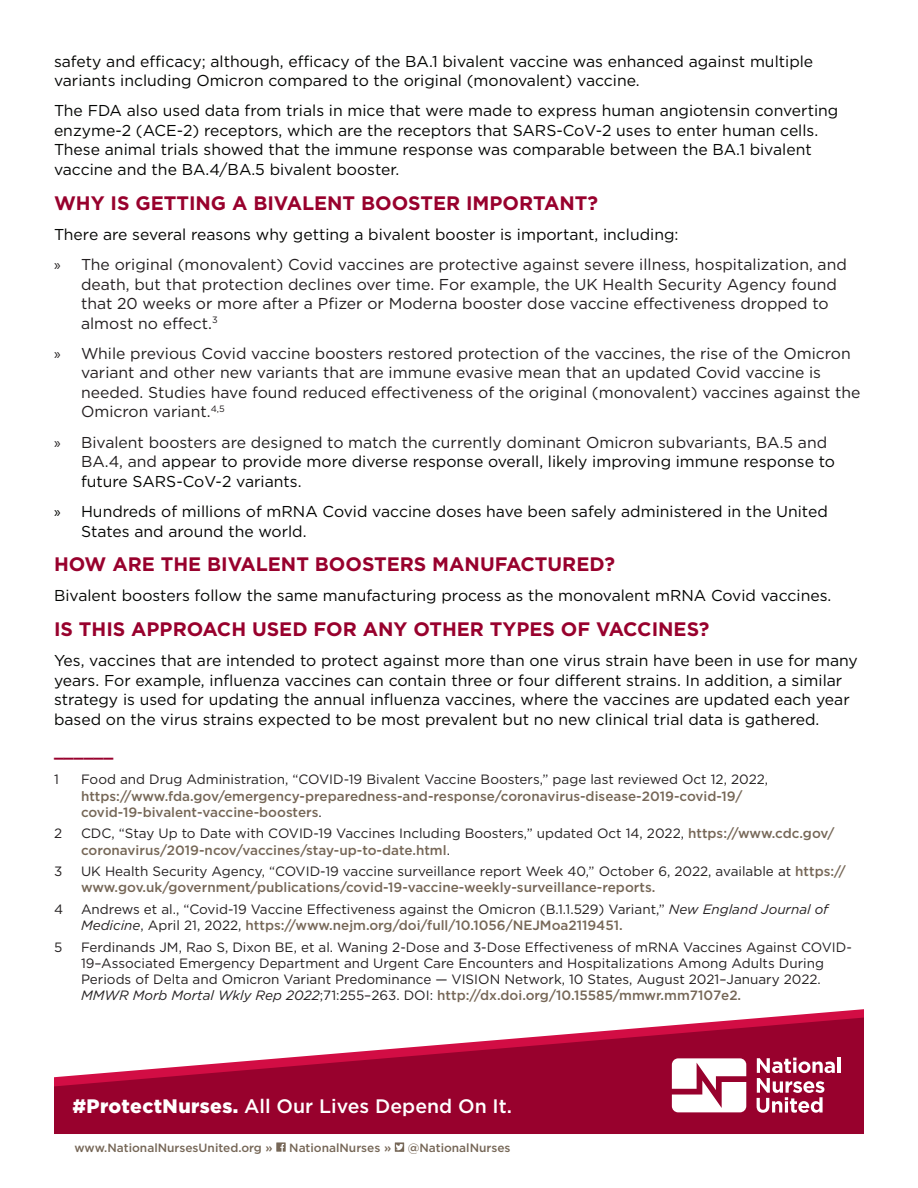
<style>
.page{position:relative;width:918px;height:1188px;background:#fff}
.page>*{position:absolute;margin:0;border:0;box-sizing:border-box;transform-origin:0 0}
.headers{font:700 19.5px "Gotham";color:#98012d}
.t1{font:500 19.5px "Gotham";color:#fff}
.headers-2{font:700 16.5px "Gotham";color:#98012d}
.t2{font:15.75px/19.5px "Gotham";color:#040503}
.t3{font:15.75px/19.5px "Gotham";color:#231f20}
.t4{font:13.5px/16.2px "Gotham";color:#231f20}
.t5{font:500 13.5px/16.2px "Gotham";color:#766757}
.t6{font:500 11.85px "Gotham";color:#766757}
.s1{font-family:"Myriad Pro"}
.s2{font-family:"Myriad Pro";color:#231f20}
.s3{color:#231f20}
.s4{font-weight:400;color:#231f20}
.s5{font-weight:500;color:#766757}
.s6{font-style:italic}
.s7{font-weight:900}
</style>
<div class="page">
<div style="left:54px;top:1086px;width:810px;height:48px;background:#98012d"></div>
<svg style="left:54px;top:1009px;width:810px;height:77px"></svg>
<hr style="left:837px;top:1058px;width:4px;height:15px;background:#fff">
<svg style="left:757px;top:1058px;width:78px;height:55px"></svg>
<svg style="left:672px;top:1058px;width:74px;height:54px"></svg>
<svg style="left:276px;top:1142px;width:10px;height:10px"></svg>
<svg style="left:395px;top:1142px;width:9px;height:10px"></svg>
<p class="t2" style="left:54px;top:51px;width:761px">safety and efficacy; although, efficacy of the BA.1 bivalent vaccine was enhanced against multiple variants including Omicron compared to the original (monovalent) vaccine.</p>
<p class="t2" style="left:54px;top:101px;width:786px">The FDA also used data from trials in mice that were made to express human angiotensin converting enzyme-2 (ACE-2) receptors, which are the receptors that SARS-CoV-2 uses to enter human cells.<br>These animal trials showed that the immune response was comparable between the BA.1 bivalent vaccine and the BA.4/BA.5 bivalent booster.</p>
<p class="headers" style="left:54px;top:190px;width:546px">WHY IS GETTING A BIVALENT BOOSTER IMPORTANT?</p>
<p class="t2" style="left:54px;top:224px;width:626px">There are several reasons why getting a bivalent booster is important, including:</p>
<p class="t3" style="left:81px;top:254px;width:767px;text-indent:-27px"><span class="s1">»</span> The original (monovalent) Covid vaccines are protective against severe illness, hospitalization, and death, but that protection declines over time. For example, the UK Health Security Agency found that 20 weeks or more after a Pfizer or Moderna booster dose vaccine effectiveness dropped to almost no effect.<sup>3</sup></p>
<p class="t3" style="left:81px;top:343px;width:781px;text-indent:-27px"><span class="s1">»</span> While previous Covid vaccine boosters restored protection of the vaccines, the rise of the Omicron variant and other new variants that are immune evasive mean that an updated Covid vaccine is needed. Studies have found reduced effectiveness of the original (monovalent) vaccines against the Omicron variant.<sup>4,5</sup></p>
<p class="t2" style="left:81px;top:432px;width:756px;text-indent:-27px"><span class="s2">»</span> <span class="s3">Bivalent boosters are designed to match the currently dominant Omicron subvariants, BA.5 and<br>BA.4, and</span> appear to provide more diverse response overall, likely improving immune response to future SARS-CoV-2 variants.</p>
<p class="t2" style="left:81px;top:501px;width:748px;text-indent:-27px"><span class="s1">»</span> Hundreds of millions of mRNA Covid vaccine doses have been safely administered in the United<br>States and around the world.</p>
<p class="headers" style="left:54px;top:551px;width:562px">HOW ARE THE BIVALENT BOOSTERS MANUFACTURED?</p>
<p class="t2" style="left:54px;top:586px;width:779px">Bivalent boosters follow the same manufacturing process as the monovalent mRNA Covid vaccines.</p>
<p class="headers" style="left:54px;top:616px;width:657px">IS THIS APPROACH USED FOR ANY OTHER TYPES OF VACCINES?</p>
<p class="t2" style="left:54px;top:651px;width:805px">Yes, vaccines that are intended to protect against more than one virus strain have been in use for many years. For example, influenza vaccines can contain three or four different strains. In addition, a similar strategy is used for updating the annual influenza vaccines, where the vaccines are updated each year based on the virus strains expected to be most prevalent but no new clinical trial data is gathered.</p>
<p class="headers-2" style="left:54px;top:741px;width:61px">______</p>
<p class="t4" style="left:54px;top:771px;width:6px">1</p>
<p class="t5" style="left:81px;top:771px;width:689px"><span class="s4">Food and Drug Administration, “COVID-19 Bivalent Vaccine Boosters,” page last reviewed Oct 12, 2022, </span>https://www.fda.gov/emergency-preparedness-and-response/coronavirus-disease-2019-covid-19/ covid-19-bivalent-vaccine-boosters<span class="s4">.</span></p>
<p class="t4" style="left:54px;top:825px;width:10px">2</p>
<p class="t4" style="left:81px;top:825px;width:755px">CDC, “Stay Up to Date with COVID-19 Vaccines Including Boosters,” updated Oct 14, 2022, <span class="s5">https://www.cdc.gov/ coronavirus/2019-ncov/vaccines/stay-up-to-date.html</span>.</p>
<p class="t4" style="left:54px;top:863px;width:10px">3</p>
<p class="t4" style="left:81px;top:863px;width:766px">UK Health Security Agency, “COVID-19 vaccine surveillance report Week 40,” October 6, 2022, available at <span class="s5">https:// www.gov.uk/government/publications/covid-19-vaccine-weekly-surveillance-reports.</span></p>
<p class="t4" style="left:54px;top:901px;width:11px">4</p>
<p class="t4" style="left:81px;top:901px;width:749px">Andrews et al., “Covid-19 Vaccine Effectiveness against the Omicron (B.1.1.529) Variant,” <span class="s6">New England Journal of<br>Medicine</span>, April 21, 2022, <span class="s5">https://www.nejm.org/doi/full/10.1056/NEJMoa2119451.</span></p>
<p class="t4" style="left:54px;top:939px;width:10px">5</p>
<p class="t4" style="left:81px;top:939px;width:772px">Ferdinands JM, Rao S, Dixon BE, et al. Waning 2-Dose and 3-Dose Effectiveness of mRNA Vaccines Against COVID-19–Associated Emergency Department and Urgent Care Encounters and Hospitalizations Among Adults During Periods of Delta and Omicron Variant Predominance — VISION Network, 10 States, August 2021–January 2022.<br><span class="s6">MMWR Morb Mortal Wkly Rep 2022</span>;71:255–263. DOI: <span class="s5">http://dx.doi.org/10.15585/mmwr.mm7107e2.</span></p>
<p class="t1" style="left:72px;top:1093px;width:441px"><span class="s7">#ProtectNurses.</span> All Our Lives Depend On It.</p>
<p class="t6" style="left:75px;top:1140px;width:200px">www.NationalNursesUnited.org »</p>
<p class="t6" style="left:289px;top:1140px;width:103px">NationalNurses »</p>
<p class="t6" style="left:408px;top:1140px;width:104px">@NationalNurses</p>
</div>
